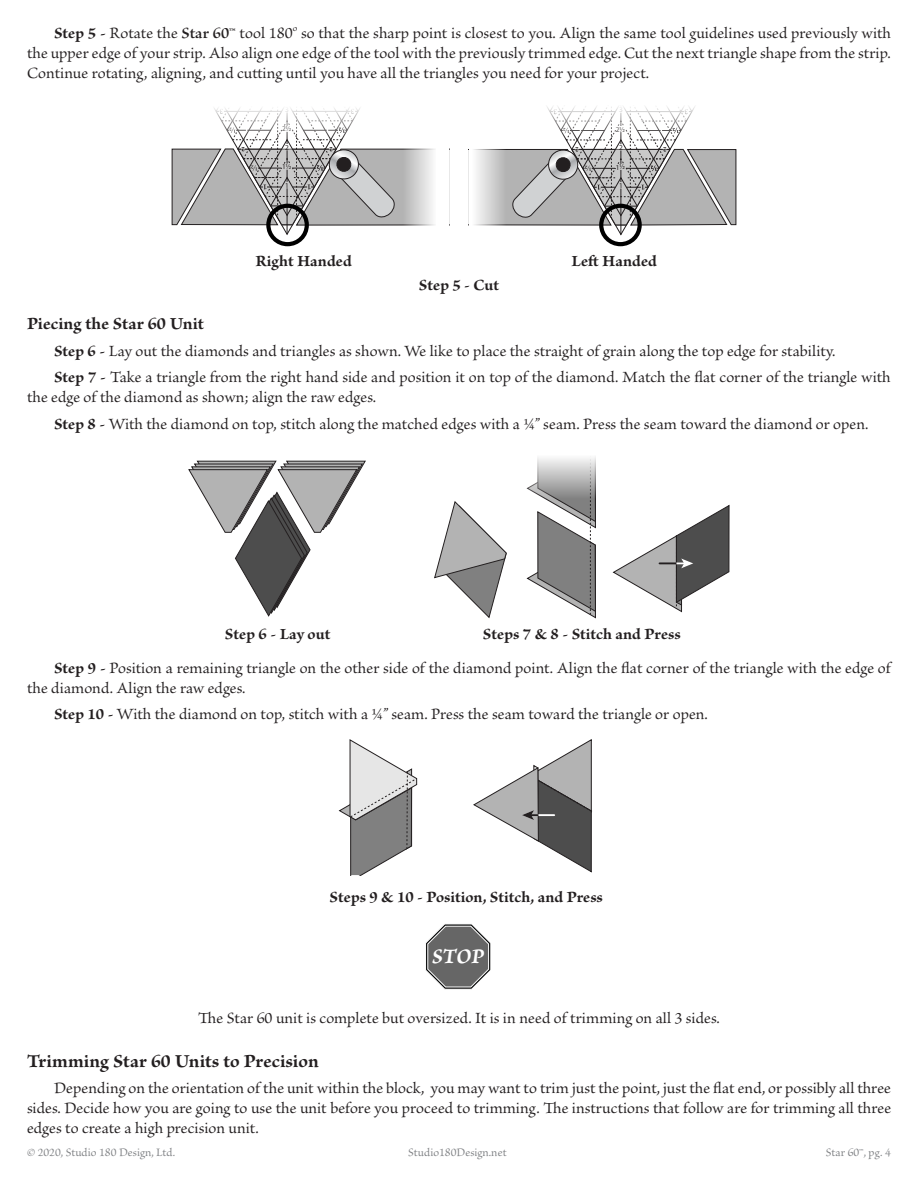
<style>
.page{position:relative;width:918px;height:1188px;background:#fff}
.page>*{position:absolute;margin:0;border:0;box-sizing:border-box;transform-origin:0 0}
.t1{font:21.45px "Brioso Pro Bold It Capt";color:#fff}
.t2{font:700 19.5px "Brioso Pro";letter-spacing:.005em;color:#231f20}
.t3{font:700 18px "Brioso Pro";letter-spacing:.005em;color:#231f20}
.t4{font:16.5px/19.8px "Brioso Pro";color:#231f20;text-align:justify}
.t5{font:700 16.5px "Brioso Pro";letter-spacing:.005em;color:#231f20}
.t6{font:12px "Brioso Pro";color:#808285}
.s1{font-weight:700}
.s2{font-weight:600}
</style>
<div class="page">
<svg style="left:188px;top:461px;width:178px;height:156px"></svg>
<div style="left:266px;top:204px;width:43px;height:42px;border:4px solid #000;border-radius:50%"></div>
<div style="left:599px;top:204px;width:43px;height:42px;border:4px solid #000;border-radius:50%"></div>
<svg style="left:434px;top:501px;width:73px;height:117px"></svg>
<svg style="left:527px;top:498px;width:69px;height:120px"></svg>
<svg style="left:526px;top:457px;width:70px;height:41px"></svg>
<svg style="left:613px;top:505px;width:116px;height:107px"></svg>
<svg style="left:339px;top:739px;width:78px;height:136px"></svg>
<svg style="left:473px;top:739px;width:119px;height:133px"></svg>
<svg style="left:425px;top:924px;width:66px;height:66px"></svg>
<svg style="left:171px;top:108px;width:264px;height:127px"></svg>
<svg style="left:474px;top:106px;width:263px;height:129px"></svg>
<p class="t4" style="left:27px;top:24px;width:866px;text-indent:27px"><span class="s1">Step 5 -</span> Rotate the <span class="s2">Star 60™</span> tool 180<sup>o</sup> so that the sharp point is closest to you. Align the same tool guidelines used previously with the upper edge of your strip. Also align one edge of the tool with the previously trimmed edge. Cut the next triangle shape from the strip.<br>Continue rotating, aligning, and cutting until you have all the triangles you need for your project.</p>
<p class="t5" style="left:256px;top:252px;width:98px">Right Handed</p>
<p class="t5" style="left:571px;top:252px;width:87px">Left Handed</p>
<p class="t5" style="left:419px;top:276px;width:82px">Step 5 - Cut</p>
<p class="t3" style="left:27px;top:314px;width:179px">Piecing the Star 60 Unit</p>
<p class="t4" style="left:54px;top:342px;width:783px"><span class="s1">Step 6 -</span> Lay out the diamonds and triangles as shown. We like to place the straight of grain along the top edge for stability.</p>
<p class="t4" style="left:27px;top:368px;width:865px;text-indent:27px"><span class="s1">Step 7 -</span> Take a triangle from the right hand side and position it on top of the diamond. Match the flat corner of the triangle with the edge of the diamond as shown; align the raw edges.</p>
<p class="t4" style="left:54px;top:415px;width:816px"><span class="s1">Step 8 -</span> With the diamond on top, stitch along the matched edges with a ¼” seam. Press the seam toward the diamond or open.</p>
<p class="t5" style="left:225px;top:625px;width:107px">Step 6 - Lay out</p>
<p class="t5" style="left:483px;top:625px;width:199px">Steps 7 &amp; 8 - Stitch and Press</p>
<p class="t4" style="left:27px;top:659px;width:865px;text-indent:27px"><span class="s1">Step 9 -</span> Position a remaining triangle on the other side of the diamond point. Align the flat corner of the triangle with the edge of the diamond. Align the raw edges.</p>
<p class="t4" style="left:54px;top:705px;width:655px"><span class="s1">Step 10 -</span> With the diamond on top, stitch with a ¼” seam. Press the seam toward the triangle or open.</p>
<p class="t5" style="left:330px;top:888px;width:275px">Steps 9 &amp; 10 - Position, Stitch, and Press</p>
<p class="t1" style="left:432px;top:943px;width:54px">STOP</p>
<p class="t4" style="left:198px;top:1009px;width:523px">The Star 60 unit is complete but oversized. It is in need of trimming on all 3 sides.</p>
<p class="t2" style="left:27px;top:1050px;width:293px">Trimming Star 60 Units to Precision</p>
<p class="t4" style="left:27px;top:1079px;width:866px;text-indent:27px">Depending on the orientation of the unit within the block, you may want to trim just the point, just the flat end, or possibly all three sides. Decide how you are going to use the unit before you proceed to trimming. The instructions that follow are for trimming all three edges to create a high precision unit.</p>
<p class="t6" style="left:27px;top:1146px;width:150px">© 2020, Studio 180 Design, Ltd.</p>
<p class="t6" style="left:408px;top:1146px;width:100px">Studio180Design.net</p>
<p class="t6" style="left:826px;top:1146px;width:67px">Star 60™, pg. 4</p>
</div>
